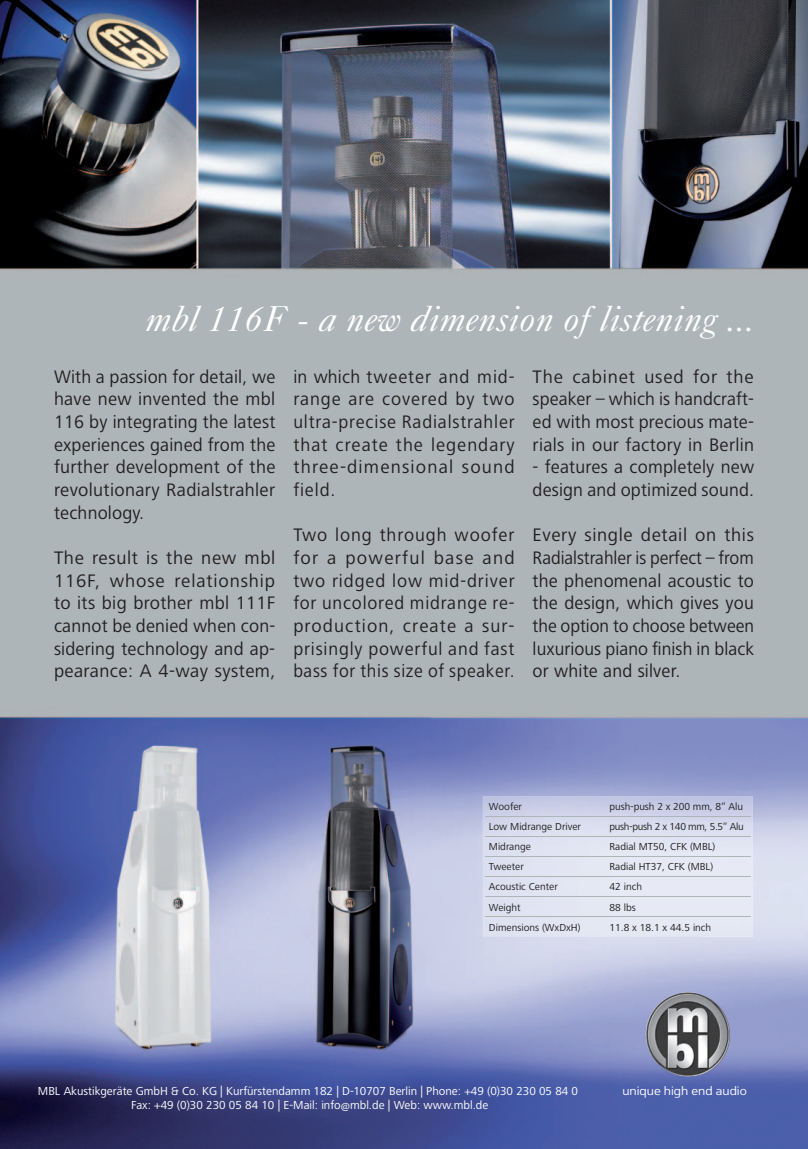
<style>
.page{position:relative;width:808px;height:1149px;background:#fff}
.page>*{position:absolute;margin:0;border:0;box-sizing:border-box;transform-origin:0 0}
.t1{font:italic 36px "Caslon 540 LT Std";letter-spacing:.01em;color:#fff}
.t2{font:18.75px/22.6px "Frutiger Next LT";letter-spacing:.015em;color:#231f20;text-align:justify}
.t3{font:12px/14.4px "Frutiger Next LT";color:#fff;text-align:center}
.t4{font:300 12px "Mentone";color:#fff}
.t5{font:10.5px "Frutiger Next LT";color:#231f20}
.t6{font:10.5px "Frutiger Next LT";letter-spacing:-.03em;color:#231f20}
</style>
<div class="page">
<img style="left:0;top:0;width:808px;height:626px">
<img style="left:0;top:626px;width:430px;height:522px">
<img style="left:430px;top:626px;width:378px;height:209px">
<img style="left:430px;top:835px;width:54px;height:313px">
<img style="left:701px;top:835px;width:107px;height:313px">
<img style="left:484px;top:936px;width:217px;height:212px">
<img style="left:483px;top:795px;width:270px;height:141px">
<hr style="left:485px;top:835px;width:265px;height:1px;background:#aeb5b8">
<hr style="left:485px;top:815px;width:265px;height:1px;background:#aeb5b8">
<hr style="left:485px;top:855px;width:265px;height:1px;background:#aeb5b8">
<hr style="left:485px;top:876px;width:265px;height:1px;background:#aeb5b8">
<hr style="left:485px;top:896px;width:265px;height:1px;background:#aeb5b8">
<hr style="left:485px;top:916px;width:265px;height:1px;background:#aeb5b8">
<img style="left:645px;top:991px;width:41px;height:78px">
<h1 class="t1" style="left:146px;top:297px;width:610px">mbl 116F - a new dimension of listening ...</h1>
<p class="t2" style="left:54px;top:365px;width:223px">With a passion for detail, we have new invented the mbl 116 by integrating the latest experiences gained from the further development of the revolutionary Radialstrahler technology.</p>
<p class="t2" style="left:54px;top:546px;width:223px">The result is the new mbl 116F, whose relationship to its big brother mbl 111F cannot be denied when con&shy;sidering technology and ap&shy;pearance: A 4-way system,</p>
<p class="t2" style="left:293px;top:365px;width:223px">in which tweeter and mid&shy;range are covered by two ultra-precise Radialstrahler that create the legendary three-dimensional sound field.</p>
<p class="t2" style="left:293px;top:523px;width:223px">Two long through woofer for a powerful base and two ridged low mid-driver for uncolored midrange re&shy;production, create a sur&shy;prisingly powerful and fast bass for this size of speaker.</p>
<p class="t2" style="left:533px;top:365px;width:223px">The cabinet used for the speaker – which is handcraft&shy;ed with most precious mate&shy;rials in our factory in Berlin</p>
<p class="t2" style="left:533px;top:455px;width:223px">- features a completely new design and optimized sound.</p>
<p class="t2" style="left:533px;top:523px;width:223px">Every single detail on this Radialstrahler is perfect – from the phenomenal acoustic to the design, which gives you the option to choose between luxurious piano finish in black or white and silver.</p>
<p class="t5" style="left:489px;top:800px;width:35px">Woofer</p>
<p class="t5" style="left:609px;top:800px;width:135px">push-push 2 x 200 mm, 8“ Alu</p>
<p class="t5" style="left:489px;top:820px;width:94px">Low Midrange Driver</p>
<p class="t6" style="left:609px;top:820px;width:136px">push-push 2 x 140 mm, 5.5“ Alu</p>
<p class="t5" style="left:489px;top:840px;width:44px">Midrange</p>
<p class="t5" style="left:609px;top:840px;width:107px">Radial MT50, CFK (MBL)</p>
<p class="t5" style="left:489px;top:860px;width:36px">Tweeter</p>
<p class="t5" style="left:609px;top:860px;width:105px">Radial HT37, CFK (MBL)</p>
<p class="t5" style="left:489px;top:880px;width:70px">Acoustic Center</p>
<p class="t5" style="left:609px;top:880px;width:34px">42 inch</p>
<p class="t5" style="left:489px;top:901px;width:33px">Weight</p>
<p class="t5" style="left:609px;top:901px;width:28px">88 lbs</p>
<p class="t5" style="left:489px;top:921px;width:93px">Dimensions (WxDxH)</p>
<p class="t5" style="left:609px;top:921px;width:103px">11.8 x 18.1 x 44.5 inch</p>
<p class="t3" style="left:38px;top:1083px;width:542px">MBL Akustikgeräte GmbH &amp; Co. KG | Kurfürstendamm 182 | D-10707 Berlin | Phone: +49 (0)30 230 05 84 0<br>Fax: +49 (0)30 230 05 84 10 | E-Mail: info@mbl.de | Web: www.mbl.de</p>
<p class="t4" style="left:622px;top:1082px;width:126px">unique high end audio</p>
</div>
